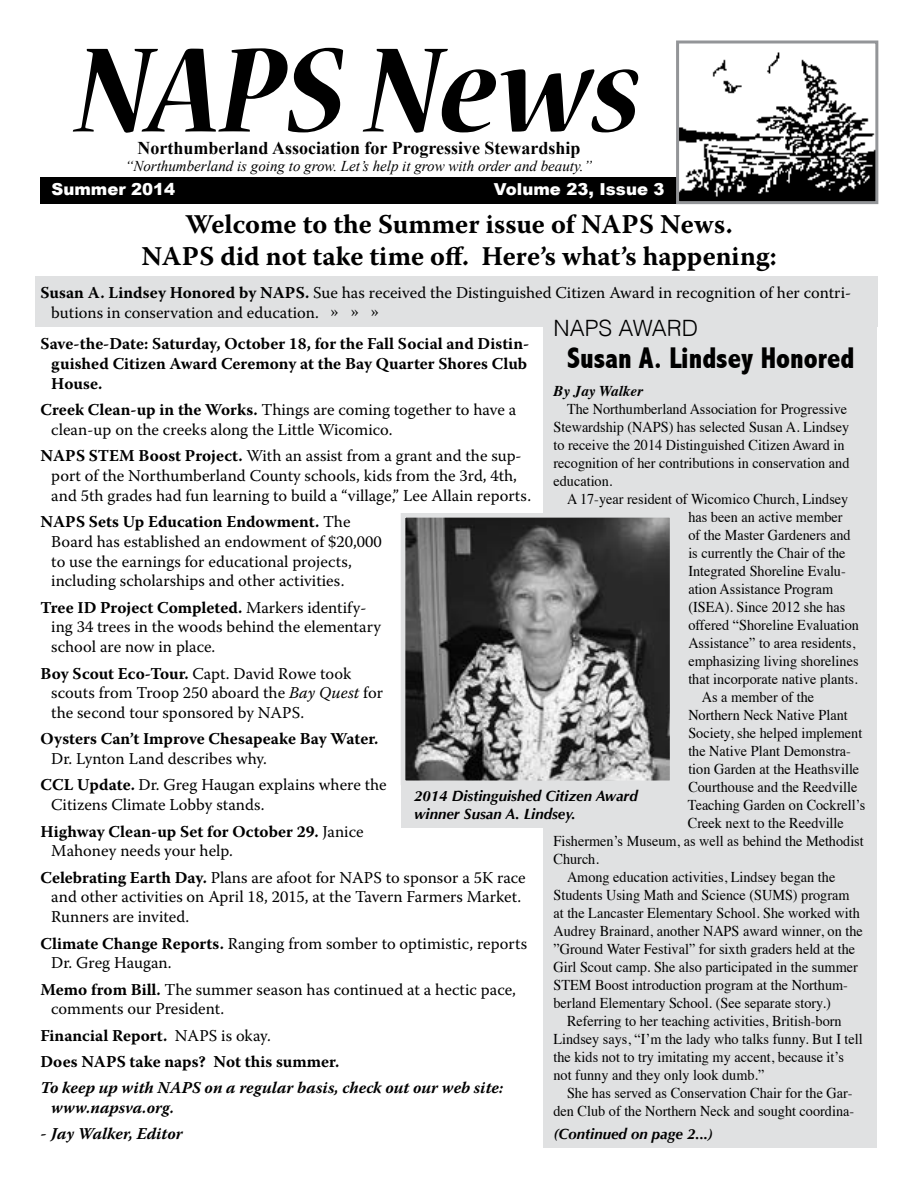
<style>
.page{position:relative;width:918px;height:1188px;background:#fff}
.page>*{position:absolute;margin:0;border:0;box-sizing:border-box;transform-origin:0 0}
.t1{font:italic 700 136.5px "Nueva Std";color:#000;scale:.96 1}
.t2{font:800 condensed 30px "Abadi";color:#000;scale:.95 1}
.t3{font:700 27px/32.4px "Warnock Pro";color:#000;text-align:center}
.t4{font:300 22.5px "Helvetica";color:#000}
.t5{font:700 18px "Times New Roman";color:#000}
.t6{font:16.5px/19.8px "Warnock Pro";color:#000}
.t7{font:700 16.5px/19.8px "Warnock Pro";color:#000}
.t8{font:italic 700 16.5px/19.8px "Warnock Pro";color:#000}
.t9{font:900 16.5px "Arial";color:#fff}
.t10{font:15px/18px "Times";color:#000;scale:.95 1}
.t11{font:italic 700 15px/18px "Optima";color:#000}
.t12{font:italic 15px "Times New Roman";color:#000}
.t13{font:italic 700 15px "Times";color:#000}
.s1{font-weight:700}
.s2{font-style:italic}
.s3{font-weight:400}
</style>
<div class="page">
<div style="left:35px;top:276px;width:843px;height:51px;background:#e0e1e2"></div>
<div style="left:40px;top:178px;width:641px;height:26px;background:#000"></div>
<img style="left:680px;top:52px;width:194px;height:148px">
<div style="left:676px;top:40px;width:202px;height:164px;border:3px solid #939598"></div>
<div style="left:543px;top:326px;width:334px;height:822px;background:#e0e1e2"></div>
<div style="left:401px;top:781px;width:273px;height:46px;background:#e0e1e2"></div>
<img style="left:407px;top:519px;width:261px;height:260px">
<div style="left:401px;top:513px;width:273px;height:272px;border:5px solid #e0e1e2"></div>
<h1 class="t1" style="left:76px;top:28px;width:590px">NAPS News</h1>
<p class="t12" style="left:125px;top:156px;width:468px">“Northumberland is going to grow. Let’s help it grow with order and beauty.”</p>
<p class="t5" style="left:138px;top:136px;width:445px">Northumberland Association for Progressive Stewardship</p>
<p class="t9" style="left:51px;top:178px;width:125px">Summer 2014</p>
<p class="t9" style="left:494px;top:178px;width:172px">Volume 23, Issue 3</p>
<h3 class="t3" style="left:141px;top:207px;width:637px">Welcome to the Summer issue of NAPS News.<br>NAPS did not take time off. Here’s what’s happening:</h3>
<p class="t6" style="left:51px;top:283px;width:801px;text-indent:-11px"><span class="s1">Susan A. Lindsey Honored by NAPS.</span> Sue has received the Distinguished Citizen Award in recognition of her contri&shy;butions in conservation and education. » » »</p>
<h3 class="t4" style="left:554px;top:314px;width:146px">NAPS AWARD</h3>
<p class="t7" style="left:51px;top:333px;width:479px;text-indent:-11px">Save-the-Date: Saturday, October 18, for the Fall Social and Distin&shy;guished Citizen Award Ceremony at the Bay Quarter Shores Club<br>House.</p>
<p class="t6" style="left:51px;top:399px;width:467px;text-indent:-11px"><span class="s1">Creek Clean-up in the Works.</span> Things are coming together to have a clean-up on the creeks along the Little Wicomico.</p>
<p class="t6" style="left:51px;top:445px;width:481px;text-indent:-11px"><span class="s1">NAPS STEM Boost Project.</span> With an assist from a grant and the sup&shy;port of the Northumberland County schools, kids from the 3rd, 4th, and 5th grades had fun learning to build a “village,” Lee Allain reports.</p>
<p class="t6" style="left:51px;top:511px;width:332px;text-indent:-11px"><span class="s1">NAPS Sets Up Education Endowment.</span> The Board has established an endowment of $20,000 to use the earnings for educational projects, including scholarships and other activities.</p>
<p class="t6" style="left:51px;top:597px;width:331px;text-indent:-11px"><span class="s1">Tree ID Project Completed.</span> Markers identify&shy;ing 34 trees in the woods behind the elementary school are now in place.</p>
<p class="t6" style="left:51px;top:663px;width:333px;text-indent:-11px"><span class="s1">Boy Scout Eco-Tour.</span> Capt. David Rowe took scouts from Troop 250 aboard the <span class="s2">Bay Quest</span> for the second tour sponsored by NAPS.</p>
<p class="t7" style="left:40px;top:729px;width:339px">Oysters Can’t Improve Chesapeake Bay Water.</p>
<p class="t6" style="left:40px;top:745px;width:348px;line-height:26.2px;text-indent:11px">Dr. Lynton Land describes why.<br><span class="s1">CCL Update.</span> Dr. Greg Haugan explains where the</p>
<p class="t6" style="left:40px;top:791px;width:325px;line-height:26.2px;text-indent:11px">Citizens Climate Lobby stands.<br><span class="s1">Highway Clean-up Set for October 29.</span> Janice</p>
<p class="t6" style="left:40px;top:838px;width:487px;line-height:26.2px;text-indent:11px">Mahoney needs your help.<br><span class="s1">Celebrating Earth Day.</span> Plans are afoot for NAPS to sponsor a 5K race</p>
<p class="t6" style="left:51px;top:887px;width:472px">and other activities on April 18, 2015, at the Tavern Farmers Market.<br>Runners are invited.</p>
<p class="t6" style="left:51px;top:933px;width:477px;text-indent:-11px"><span class="s1">Climate Change Reports.</span> Ranging from somber to optimistic, reports<br>Dr. Greg Haugan.</p>
<p class="t6" style="left:51px;top:979px;width:466px;text-indent:-11px"><span class="s1">Memo from Bill.</span> The summer season has continued at a hectic pace, comments our President.</p>
<p class="t7" style="left:40px;top:1022px;width:300px;line-height:26.2px">Financial Report. <span class="s3">NAPS is okay.<br></span>Does NAPS take naps? Not this summer.</p>
<p class="t8" style="left:51px;top:1078px;width:454px;text-indent:-11px">To keep up with NAPS on a regular basis, check out our web site: www.napsva.org.</p>
<p class="t8" style="left:40px;top:1124px;width:144px">- Jay Walker, Editor</p>
<h2 class="t2" style="left:567px;top:340px;width:304px">Susan A. Lindsey Honored</h2>
<p class="t13" style="left:554px;top:377px;width:91px">By Jay Walker</p>
<p class="t10" style="left:554px;top:399px;width:313px;text-indent:13px">The Northumberland Association for Progressive Stewardship (NAPS) has selected Susan A. Lindsey to receive the 2014 Distinguished Citizen Award in recognition of her contributions in conservation and education.</p>
<p class="t10" style="left:567px;top:489px;width:298px">A 17-year resident of Wicomico Church, Lindsey</p>
<p class="t10" style="left:688px;top:507px;width:164px">has been an active member</p>
<p class="t10" style="left:688px;top:525px;width:172px">of the Master Gardeners and</p>
<p class="t10" style="left:688px;top:543px;width:167px">is currently the Chair of the</p>
<p class="t10" style="left:688px;top:561px;width:167px">Integrated Shoreline Evalu-</p>
<p class="t10" style="left:688px;top:579px;width:154px">ation Assistance Program</p>
<p class="t10" style="left:688px;top:597px;width:167px">(ISEA). Since 2012 she has</p>
<p class="t10" style="left:688px;top:615px;width:181px">offered “Shoreline Evaluation</p>
<p class="t10" style="left:688px;top:633px;width:177px">Assistance” to area residents,</p>
<p class="t10" style="left:688px;top:651px;width:181px">emphasizing living shorelines</p>
<p class="t10" style="left:688px;top:669px;width:180px">that incorporate native plants.</p>
<p class="t10" style="left:702px;top:687px;width:120px">As a member of the</p>
<p class="t10" style="left:688px;top:705px;width:169px">Northern Neck Native Plant</p>
<p class="t10" style="left:688px;top:723px;width:185px">Society, she helped implement</p>
<p class="t10" style="left:688px;top:741px;width:173px">the Native Plant Demonstra-</p>
<p class="t10" style="left:688px;top:759px;width:181px">tion Garden at the Heathsville</p>
<p class="t10" style="left:688px;top:777px;width:179px">Courthouse and the Reedville</p>
<p class="t10" style="left:688px;top:795px;width:188px">Teaching Garden on Cockrell’s</p>
<p class="t10" style="left:688px;top:813px;width:166px">Creek next to the Reedville</p>
<p class="t10" style="left:554px;top:831px;width:328px">Fishermen’s Museum, as well as behind the Methodist</p>
<p class="t10" style="left:554px;top:849px;width:49px">Church.</p>
<p class="t10" style="left:567px;top:867px;width:284px">Among education activities, Lindsey began the</p>
<p class="t10" style="left:554px;top:885px;width:313px">Students Using Math and Science (SUMS) program</p>
<p class="t10" style="left:554px;top:903px;width:324px">at the Lancaster Elementary School. She worked with</p>
<p class="t10" style="left:554px;top:921px;width:327px">Audrey Brainard, another NAPS award winner, on the</p>
<p class="t10" style="left:554px;top:939px;width:319px">”Ground Water Festival” for sixth graders held at the</p>
<p class="t10" style="left:554px;top:957px;width:322px">Girl Scout camp. She also participated in the summer</p>
<p class="t10" style="left:554px;top:975px;width:311px">STEM Boost introduction program at the Northum-</p>
<p class="t10" style="left:554px;top:993px;width:293px">berland Elementary School. (See separate story.)</p>
<p class="t10" style="left:567px;top:1011px;width:291px">Referring to her teaching activities, British-born</p>
<p class="t10" style="left:554px;top:1029px;width:327px">Lindsey says, “I’m the lady who talks funny. But I tell</p>
<p class="t10" style="left:554px;top:1047px;width:307px">the kids not to try imitating my accent, because it’s</p>
<p class="t10" style="left:554px;top:1065px;width:224px">not funny and they only look dumb.”</p>
<p class="t10" style="left:567px;top:1083px;width:302px">She has served as Conservation Chair for the Gar-</p>
<p class="t10" style="left:553px;top:1101px;width:318px">den Club of the Northern Neck and sought coordina-</p>
<p class="t11" style="left:554px;top:1125px;width:161px">(Continued on page 2...)</p>
<p class="t11" style="left:414px;top:787px;width:225px">2014 Distinguished Citizen Award winner Susan A. Lindsey.</p>
</div>
